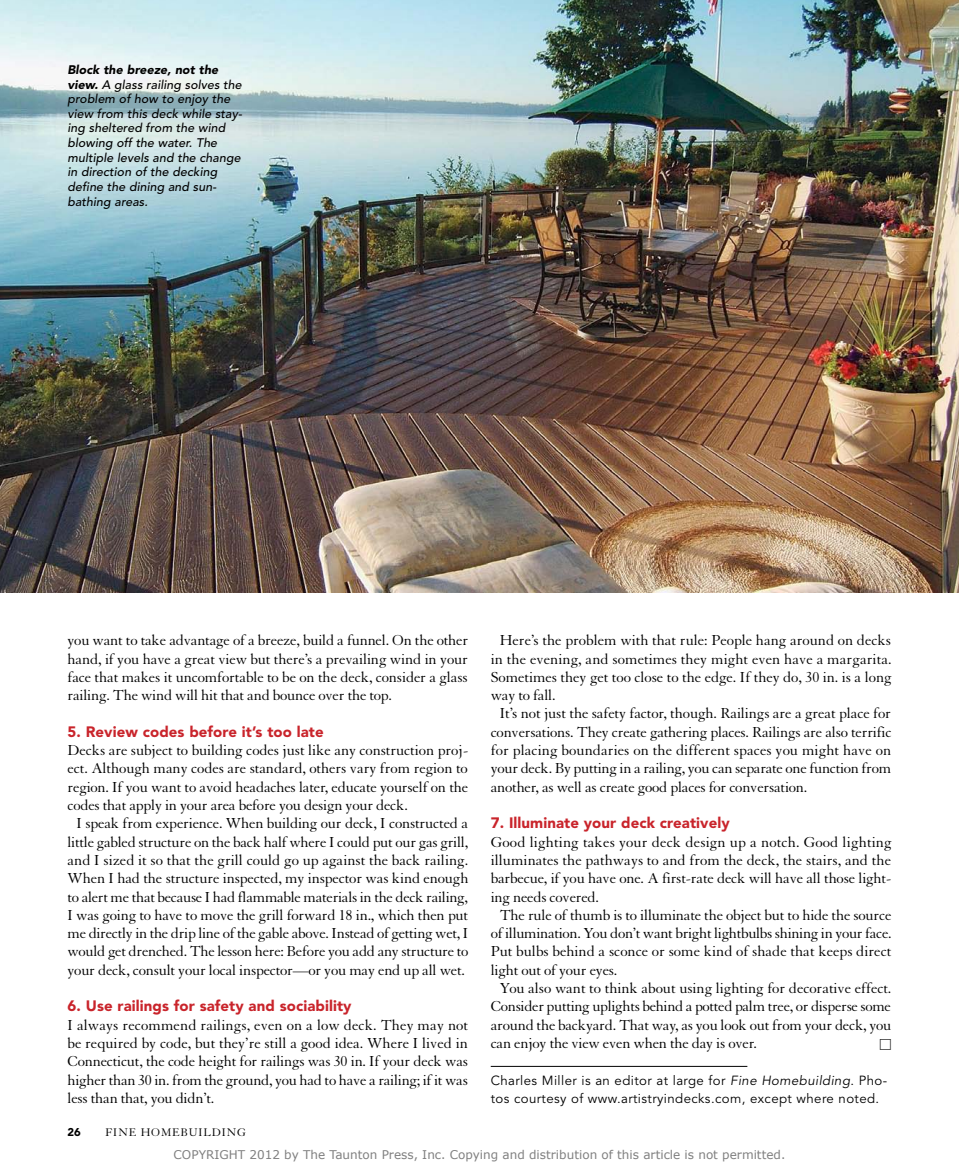
<style>
.page{position:relative;width:959px;height:1175px;background:#fff}
.page>*{position:absolute;margin:0;border:0;box-sizing:border-box;transform-origin:0 0}
.t1{font:15.75px/18.3px "Granjon LT Std";letter-spacing:-.015em;color:#000;text-align:justify}
.t2{font:15.75px "Granjon LT Std";letter-spacing:.005em;color:#000}
.t3{font:900 15px "Avenir LT Std";letter-spacing:.005em;color:#c9242b}
.t4{font:13.5px "Universal Std Newswith Comm Pi";color:#000}
.t5{font:13.2px/18.3px "Avenir LT Std";letter-spacing:.03em;color:#000}
.t6{font:italic 500 12.3px/14.7px "Avenir LT Std";letter-spacing:.005em;color:#000}
.t7{font:12px "Verdana";color:#808080}
.t8{font:12px "Granjon LT Std";letter-spacing:.07em;color:#000}
.t9{font:900 11.25px "Avenir LT Std";color:#000}
.s1{font-weight:900}
.s2{font-style:italic}
</style>
<div class="page">
<img style="left:0;top:0;width:958px;height:592px">
<hr style="left:490px;top:1066px;width:257px;height:1px;background:#000">
<p class="t6" style="left:68px;top:63px;width:176px"><span class="s1">Block the breeze, not the view.</span> A glass railing solves the problem of how to enjoy the view from this deck while stay&shy;ing sheltered from the wind blowing off the water. The multiple levels and the change in direction of the decking define the dining and sun&shy;bathing areas.</p>
<p class="t1" style="left:68px;top:631px;width:402px">you want to take advantage of a breeze, build a funnel. On the other hand, if you have a great view but there’s a prevailing wind in your face that makes it uncomfortable to be on the deck, consider a glass railing. The wind will hit that and bounce over the top.</p>
<p class="t3" style="left:68px;top:722px;width:258px">5. Review codes before it’s too late</p>
<p class="t1" style="left:68px;top:741px;width:402px">Decks are subject to building codes just like any construction proj-</p>
<p class="t1" style="left:68px;top:759px;width:402px">ect. Although many codes are standard, others vary from region to</p>
<p class="t1" style="left:68px;top:778px;width:402px">region. If you want to avoid headaches later, educate yourself on the</p>
<p class="t1" style="left:68px;top:796px;width:342px">codes that apply in your area before you design your deck.</p>
<p class="t1" style="left:76px;top:814px;width:393px">I speak from experience. When building our deck, I constructed a</p>
<p class="t1" style="left:68px;top:833px;width:402px">little gabled structure on the back half where I could put our gas grill,</p>
<p class="t1" style="left:68px;top:851px;width:402px">and I sized it so that the grill could go up against the back railing.</p>
<p class="t1" style="left:68px;top:869px;width:402px">When I had the structure inspected, my inspector was kind enough</p>
<p class="t1" style="left:68px;top:887px;width:402px">to alert me that because I had flammable materials in the deck railing,</p>
<p class="t1" style="left:68px;top:906px;width:402px">I was going to have to move the grill forward 18 in., which then put</p>
<p class="t1" style="left:68px;top:924px;width:402px">me directly in the drip line of the gable above. Instead of getting wet, I</p>
<p class="t1" style="left:68px;top:942px;width:402px">would get drenched. The lesson here: Before you add any structure to</p>
<p class="t1" style="left:68px;top:961px;width:399px">your deck, consult your local inspector—or you may end up all wet.</p>
<p class="t3" style="left:68px;top:997px;width:285px">6. Use railings for safety and sociability</p>
<p class="t1" style="left:68px;top:1016px;width:402px">I always recommend railings, even on a low deck. They may not be required by code, but they’re still a good idea. Where I lived in Connecticut, the code height for railings was 30 in. If your deck was higher than 30 in. from the ground, you had to have a railing; if it was less than that, you didn’t.</p>
<p class="t1" style="left:500px;top:631px;width:393px">Here’s the problem with that rule: People hang around on decks</p>
<p class="t1" style="left:491px;top:650px;width:402px">in the evening, and sometimes they might even have a margarita.</p>
<p class="t1" style="left:491px;top:668px;width:402px">Sometimes they get too close to the edge. If they do, 30 in. is a long</p>
<p class="t1" style="left:491px;top:686px;width:66px">way to fall.</p>
<p class="t1" style="left:500px;top:704px;width:393px">It’s not just the safety factor, though. Railings are a great place for</p>
<p class="t1" style="left:491px;top:723px;width:402px">conversations. They create gathering places. Railings are also terrific</p>
<p class="t1" style="left:491px;top:741px;width:402px">for placing boundaries on the different spaces you might have on</p>
<p class="t1" style="left:491px;top:759px;width:402px">your deck. By putting in a railing, you can separate one function from</p>
<p class="t1" style="left:491px;top:778px;width:318px">another, as well as create good places for conversation.</p>
<p class="t3" style="left:490px;top:814px;width:240px">7. Illuminate your deck creatively</p>
<p class="t2" style="left:490px;top:833px;width:402px">Good lighting takes your deck design up a notch. Good lighting</p>
<p class="t1" style="left:490px;top:851px;width:402px">illuminates the pathways to and from the deck, the stairs, and the</p>
<p class="t1" style="left:490px;top:869px;width:402px">barbecue, if you have one. A first-rate deck will have all those light-</p>
<p class="t1" style="left:490px;top:887px;width:110px">ing needs covered.</p>
<p class="t1" style="left:499px;top:906px;width:393px">The rule of thumb is to illuminate the object but to hide the source</p>
<p class="t1" style="left:490px;top:924px;width:402px">of illumination. You don’t want bright lightbulbs shining in your face.</p>
<p class="t1" style="left:490px;top:942px;width:402px">Put bulbs behind a sconce or some kind of shade that keeps direct</p>
<p class="t1" style="left:490px;top:961px;width:128px">light out of your eyes.</p>
<p class="t1" style="left:499px;top:979px;width:393px">You also want to think about using lighting for decorative effect.</p>
<p class="t1" style="left:490px;top:997px;width:402px">Consider putting uplights behind a potted palm tree, or disperse some</p>
<p class="t1" style="left:490px;top:1016px;width:402px">around the backyard. That way, as you look out from your deck, you</p>
<p class="t1" style="left:490px;top:1034px;width:268px">can enjoy the view even when the day is over.</p>
<p class="t4" style="left:879px;top:1038px;width:14px">□</p>
<p class="t5" style="left:490px;top:1071px;width:398px">Charles Miller is an editor at large for <span class="s2">Fine Homebuilding</span>. Pho&shy;tos courtesy of www.artistryindecks.com, except where noted.</p>
<p class="t9" style="left:68px;top:1125px;width:15px">26</p>
<p class="t8" style="left:105px;top:1126px;width:142px">FINE HOMEBUILDING</p>
<p class="t7" style="left:174px;top:1146px;width:613px">COPYRIGHT 2012 by The Taunton Press, Inc. Copying and distribution of this article is not permitted.</p>
</div>
